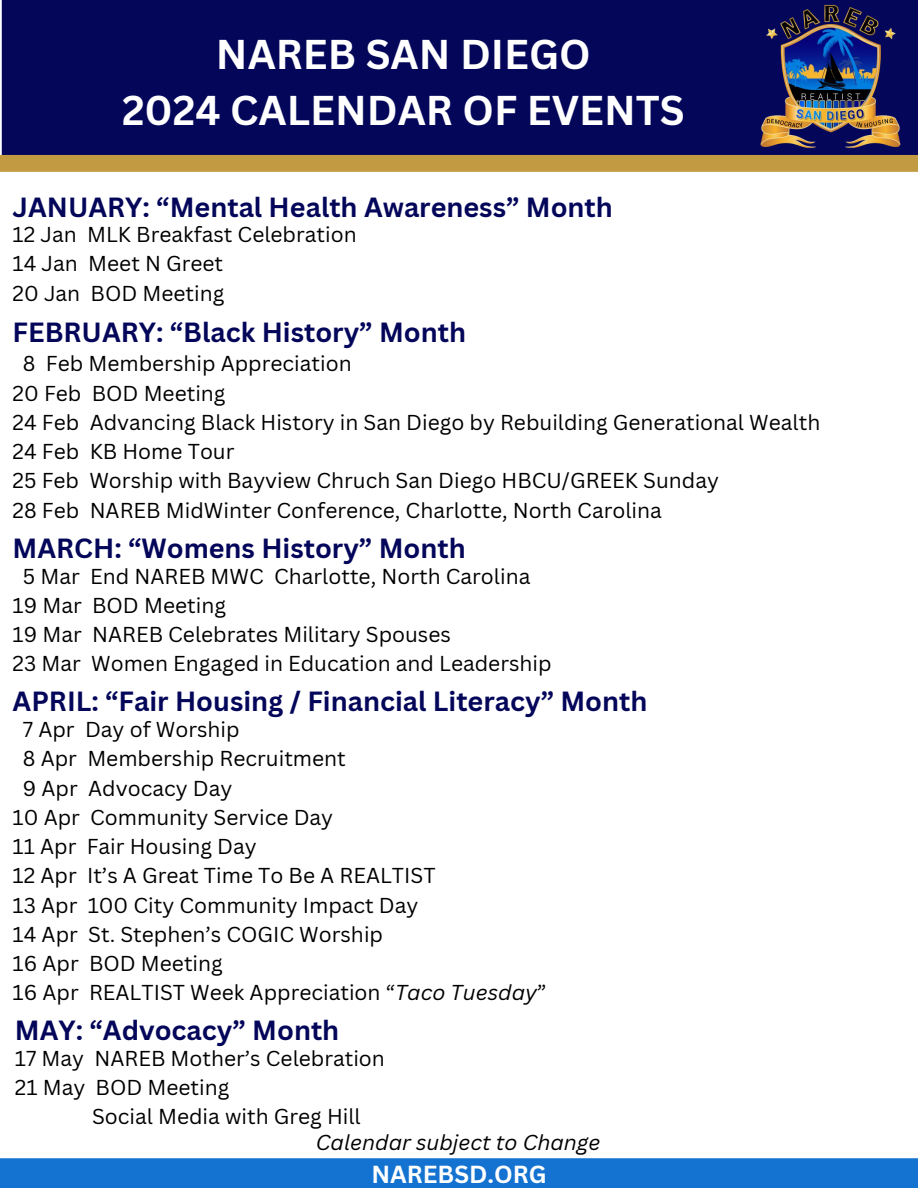
<style>
.page{position:relative;width:918px;height:1188px;background:#fff}
.page>*{position:absolute;margin:0;border:0;box-sizing:border-box;transform-origin:0 0}
.t1{font:700 40.5px/56.1px "Canva Sans";color:#fff;text-align:center}
.t2{font:700 27px "Canva Sans";color:#04065a}
.t3{font:700 24px "Canva Sans";color:#fff}
.t4{font:21px/29.2px "Canva Sans";color:#000}
.t5{font:italic 21px "Canva Sans";color:#000}
.s1{font-style:italic}
</style>
<div class="page">
<div style="left:2px;top:0;width:916px;height:155px;background:#04065a"></div>
<div style="left:0;top:155px;width:918px;height:17px;background:#c29a42"></div>
<img style="left:756px;top:0;width:150px;height:150px">
<div style="left:0;top:1158px;width:918px;height:30px;background:#1473d1"></div>
<h1 class="t1" style="left:122px;top:25px;width:564px">NAREB SAN DIEGO<br>2024 CALENDAR OF EVENTS</h1>
<p class="t2" style="left:13px;top:188px;width:602px">JANUARY: “Mental Health Awareness” Month</p>
<p class="t4" style="left:13px;top:219px;width:346px">12 Jan MLK Breakfast Celebration<br>14 Jan Meet N Greet<br>20 Jan BOD Meeting</p>
<p class="t2" style="left:13px;top:313px;width:455px">FEBRUARY: “Black History” Month</p>
<p class="t4" style="left:13px;top:349px;width:809px;text-indent:10px">8 Feb Membership Appreciation<br>20 Feb BOD Meeting<br>24 Feb Advancing Black History in San Diego by Rebuilding Generational Wealth 24 Feb KB Home Tour<br>25 Feb Worship with Bayview Chruch San Diego HBCU/GREEK Sunday<br>28 Feb NAREB MidWinter Conference, Charlotte, North Carolina</p>
<p class="t2" style="left:13px;top:529px;width:455px">MARCH: “Womens History” Month</p>
<p class="t4" style="left:13px;top:561px;width:541px;text-indent:10px">5 Mar End NAREB MWC Charlotte, North Carolina 19 Mar BOD Meeting<br>19 Mar NAREB Celebrates Military Spouses<br>23 Mar Women Engaged in Education and Leadership</p>
<p class="t2" style="left:13px;top:683px;width:636px">APRIL: “Fair Housing / Financial Literacy” Month</p>
<p class="t4" style="left:23px;top:714px;width:218px">7 Apr Day of Worship</p>
<p class="t4" style="left:23px;top:744px;width:324px">8 Apr Membership Recruitment</p>
<p class="t4" style="left:23px;top:773px;width:211px">9 Apr Advocacy Day</p>
<p class="t4" style="left:13px;top:802px;width:322px">10 Apr Community Service Day</p>
<p class="t4" style="left:13px;top:831px;width:246px">11 Apr Fair Housing Day</p>
<p class="t4" style="left:13px;top:861px;width:424px">12 Apr It’s A Great Time To Be A REALTIST</p>
<p class="t4" style="left:13px;top:890px;width:407px">13 Apr 100 City Community Impact Day</p>
<p class="t4" style="left:13px;top:919px;width:372px">14 Apr St. Stephen’s COGIC Worship</p>
<p class="t4" style="left:13px;top:948px;width:212px">16 Apr BOD Meeting</p>
<p class="t4" style="left:13px;top:978px;width:535px">16 Apr REALTIST Week Appreciation “<span class="s1">Taco Tuesday</span>”</p>
<p class="t2" style="left:15px;top:1012px;width:326px">MAY: “Advocacy” Month</p>
<p class="t4" style="left:15px;top:1043px;width:372px">17 May NAREB Mother’s Celebration<br>21 May BOD Meeting</p>
<p class="t4" style="left:92px;top:1102px;width:270px">Social Media with Greg Hill</p>
<p class="t5" style="left:316px;top:1127px;width:286px">Calendar subject to Change</p>
<p class="t3" style="left:371px;top:1157px;width:177px">NAREBSD.ORG</p>
</div>
